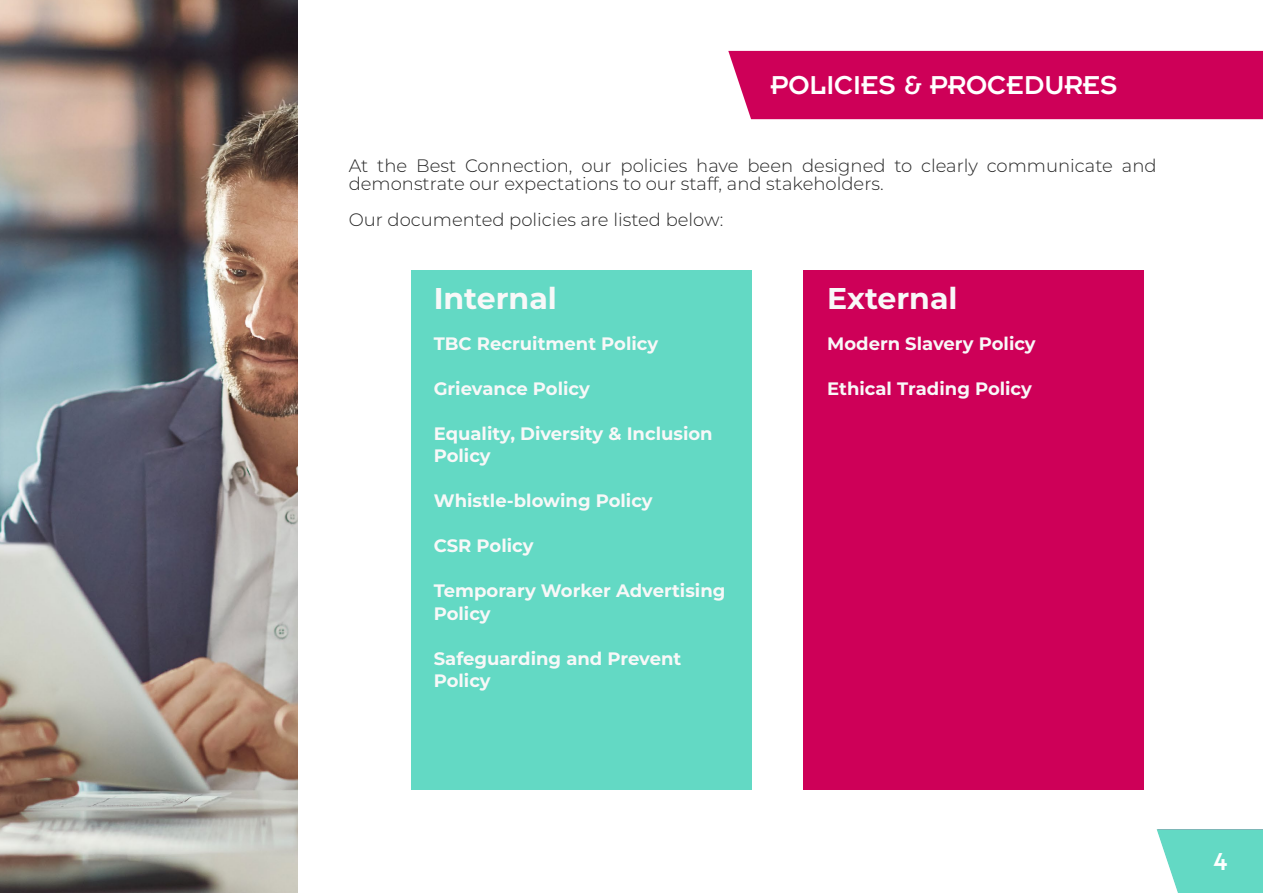
<style>
.page{position:relative;width:1263px;height:893px;background:#fff}
.page>*{position:absolute;margin:0;border:0;box-sizing:border-box;transform-origin:0 0}
.t1{font:700 30px "Montserrat";color:#f8f8f8}
.t2{font:28.5px "Insignia";color:#fff}
.t3{font:27px "Insignia";color:#fff}
.t4{font:700 18px/22.5px "Montserrat";color:#f8f8f8}
.t5{font:300 18px/18px "Montserrat";color:#262626}
</style>
<div class="page">
<div style="left:728px;top:50px;width:535px;height:70px;background:#ce0058"></div>
<img style="left:0;top:0;width:298px;height:893px">
<svg style="left:1157px;top:829px;width:106px;height:64px;background:#72dcc9"></svg>
<div style="left:411px;top:270px;width:340px;height:519px;background:#63d9c4"></div>
<div style="left:804px;top:270px;width:340px;height:519px;background:#ce0058"></div>
<h2 class="t2" style="left:770px;top:70px;width:349px">POLICIES &amp; PROCEDURES</h2>
<p class="t5" style="left:349px;top:156px;width:809px">At the Best Connection, our policies have been designed to clearly communicate and demonstrate our expectations to our staff, and stakeholders.</p>
<p class="t5" style="left:349px;top:210px;width:376px">Our documented policies are listed below:</p>
<h1 class="t1" style="left:434px;top:277px;width:125px">Internal</h1>
<p class="t4" style="left:434px;top:331px;width:226px">TBC Recruitment Policy</p>
<p class="t4" style="left:434px;top:376px;width:158px">Grievance Policy</p>
<p class="t4" style="left:434px;top:421px;width:280px">Equality, Diversity &amp; Inclusion<br>Policy</p>
<p class="t4" style="left:434px;top:489px;width:220px">Whistle-blowing Policy</p>
<p class="t4" style="left:434px;top:534px;width:101px">CSR Policy</p>
<p class="t4" style="left:434px;top:579px;width:293px">Temporary Worker Advertising<br>Policy</p>
<p class="t4" style="left:434px;top:646px;width:249px">Safeguarding and Prevent<br>Policy</p>
<h1 class="t1" style="left:827px;top:277px;width:132px">External</h1>
<p class="t4" style="left:827px;top:331px;width:210px">Modern Slavery Policy</p>
<p class="t4" style="left:827px;top:376px;width:206px">Ethical Trading Policy</p>
<h3 class="t3" style="left:1213px;top:847px;width:16px">4</h3>
</div>
